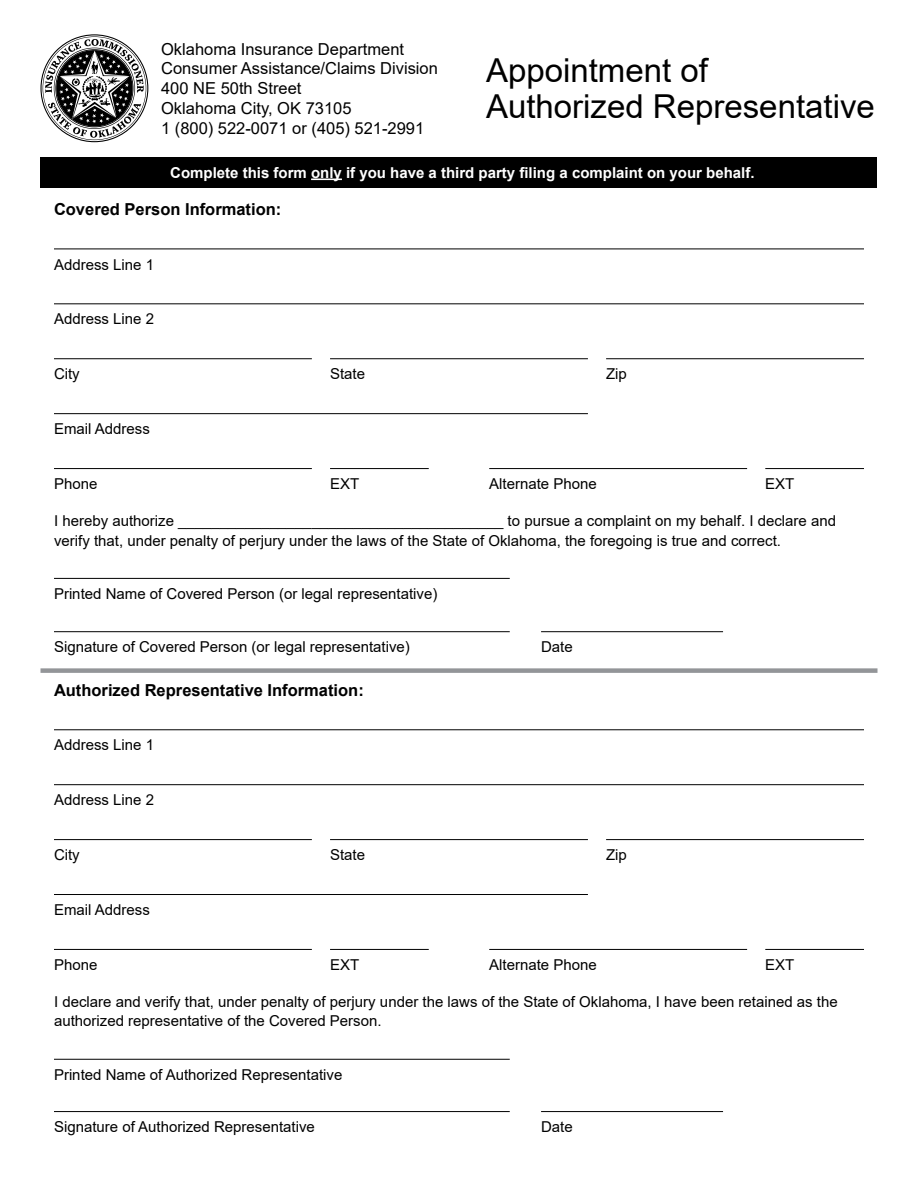
<style>
.page{position:relative;width:918px;height:1188px;background:#fff}
.page>*{position:absolute;margin:0;border:0;box-sizing:border-box;transform-origin:0 0}
.t1{font:33px/36px "Arial";color:#000}
.t2{font:16.5px "Arial";color:#000}
.t3{font:700 16.5px "Arial";color:#000}
.t4{font:15px/19.5px "Arial";color:#000}
.t5{font:700 15px "Arial";color:#fff}
</style>
<div class="page">
<div style="left:40px;top:158px;width:838px;height:30px;background:#000"></div>
<svg style="left:41px;top:34px;width:107px;height:108px"></svg>
<hr style="left:311px;top:179px;width:31px;height:1px;background:#fff">
<hr style="left:54px;top:631px;width:456px;height:1px;background:#000">
<hr style="left:541px;top:631px;width:182px;height:1px;background:#000">
<hr style="left:54px;top:249px;width:810px;height:1px;background:#000">
<hr style="left:54px;top:303px;width:810px;height:1px;background:#000">
<hr style="left:54px;top:413px;width:534px;height:1px;background:#000">
<hr style="left:54px;top:578px;width:456px;height:1px;background:#000">
<hr style="left:54px;top:358px;width:258px;height:1px;background:#000">
<hr style="left:330px;top:358px;width:258px;height:1px;background:#000">
<hr style="left:606px;top:358px;width:258px;height:1px;background:#000">
<hr style="left:489px;top:468px;width:258px;height:1px;background:#000">
<hr style="left:54px;top:468px;width:258px;height:1px;background:#000">
<hr style="left:330px;top:468px;width:99px;height:1px;background:#000">
<hr style="left:765px;top:468px;width:99px;height:1px;background:#000">
<div style="left:40px;top:668px;width:838px;height:5px;background:#939598"></div>
<hr style="left:54px;top:729px;width:810px;height:1px;background:#000">
<hr style="left:54px;top:784px;width:810px;height:1px;background:#000">
<hr style="left:54px;top:894px;width:534px;height:1px;background:#000">
<hr style="left:54px;top:839px;width:258px;height:1px;background:#000">
<hr style="left:330px;top:839px;width:258px;height:1px;background:#000">
<hr style="left:606px;top:839px;width:258px;height:1px;background:#000">
<hr style="left:54px;top:1059px;width:456px;height:1px;background:#000">
<hr style="left:489px;top:949px;width:258px;height:1px;background:#000">
<hr style="left:54px;top:949px;width:258px;height:1px;background:#000">
<hr style="left:330px;top:949px;width:99px;height:1px;background:#000">
<hr style="left:765px;top:949px;width:99px;height:1px;background:#000">
<hr style="left:54px;top:1111px;width:456px;height:1px;background:#000">
<hr style="left:541px;top:1111px;width:182px;height:1px;background:#000">
<p class="t2" style="left:161px;top:38px;width:245px">Oklahoma Insurance Department</p>
<p class="t2" style="left:161px;top:57px;width:278px">Consumer Assistance/Claims Division</p>
<p class="t2" style="left:161px;top:77px;width:142px">400 NE 50th Street</p>
<p class="t2" style="left:161px;top:97px;width:192px">Oklahoma City, OK 73105</p>
<p class="t2" style="left:161px;top:117px;width:265px">1 (800) 522-0071 or (405) 521-2991</p>
<p class="t1" style="left:486px;top:53px;width:390px">Appointment of<br>Authorized Representative</p>
<p class="t5" style="left:170px;top:162px;width:586px">Complete this form only if you have a third party filing a complaint on your behalf.</p>
<p class="t3" style="left:54px;top:198px;width:229px">Covered Person Information:</p>
<p class="t4" style="left:54px;top:254px;width:102px">Address Line 1</p>
<p class="t4" style="left:54px;top:309px;width:102px">Address Line 2</p>
<p class="t4" style="left:54px;top:364px;width:27px">City</p>
<p class="t4" style="left:330px;top:364px;width:37px">State</p>
<p class="t4" style="left:606px;top:364px;width:22px">Zip</p>
<p class="t4" style="left:54px;top:419px;width:97px">Email Address</p>
<p class="t4" style="left:54px;top:474px;width:45px">Phone</p>
<p class="t4" style="left:330px;top:474px;width:31px">EXT</p>
<p class="t4" style="left:489px;top:474px;width:109px">Alternate Phone</p>
<p class="t4" style="left:765px;top:474px;width:31px">EXT</p>
<p class="t4" style="left:54px;top:511px;width:784px">I hereby authorize _______________________________________ to pursue a complaint on my behalf. I declare and verify that, under penalty of perjury under the laws of the State of Oklahoma, the foregoing is true and correct.</p>
<p class="t4" style="left:54px;top:584px;width:385px">Printed Name of Covered Person (or legal representative)</p>
<p class="t4" style="left:54px;top:637px;width:357px">Signature of Covered Person (or legal representative)</p>
<p class="t4" style="left:541px;top:637px;width:33px">Date</p>
<p class="t3" style="left:54px;top:679px;width:311px">Authorized Representative Information:</p>
<p class="t4" style="left:54px;top:735px;width:102px">Address Line 1</p>
<p class="t4" style="left:54px;top:790px;width:102px">Address Line 2</p>
<p class="t4" style="left:54px;top:845px;width:27px">City</p>
<p class="t4" style="left:330px;top:845px;width:37px">State</p>
<p class="t4" style="left:606px;top:845px;width:22px">Zip</p>
<p class="t4" style="left:54px;top:900px;width:97px">Email Address</p>
<p class="t4" style="left:54px;top:955px;width:45px">Phone</p>
<p class="t4" style="left:330px;top:955px;width:31px">EXT</p>
<p class="t4" style="left:489px;top:955px;width:109px">Alternate Phone</p>
<p class="t4" style="left:765px;top:955px;width:31px">EXT</p>
<p class="t4" style="left:54px;top:992px;width:785px">I declare and verify that, under penalty of perjury under the laws of the State of Oklahoma, I have been retained as the authorized representative of the Covered Person.</p>
<p class="t4" style="left:54px;top:1065px;width:290px">Printed Name of Authorized Representative</p>
<p class="t4" style="left:54px;top:1117px;width:262px">Signature of Authorized Representative</p>
<p class="t4" style="left:541px;top:1117px;width:33px">Date</p>
</div>
